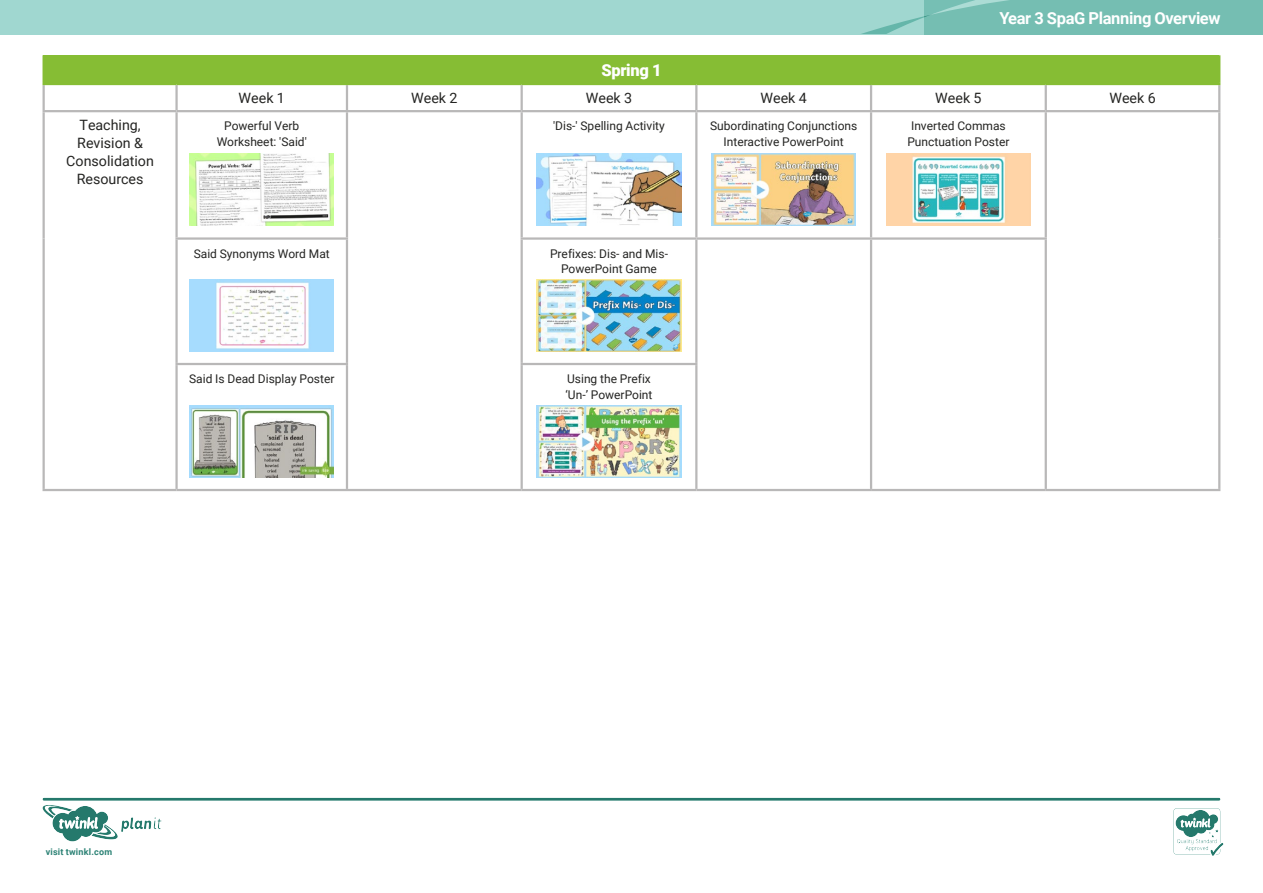
<style>
.page{position:relative;width:1263px;height:893px;background:#fff}
.page>*{position:absolute;margin:0;border:0;box-sizing:border-box;transform-origin:0 0}
.t1{font:700 16.5px "Roboto";letter-spacing:-.02em;color:#fff}
.Table_Headings{font:900 16.5px "Roboto";letter-spacing:-.02em;color:#fff}
.Subheadings{font:14.25px/18px "Roboto";color:#242422;text-align:center}
.Resources_text{font:12px/15.8px "Roboto";color:#242422;text-align:center}
.t2{font:700 9px "Roboto";letter-spacing:.025em;color:#2c8275}
</style>
<div class="page">
<div style="left:44px;top:55px;width:1175px;height:29px;background:#86bd34"></div>
<hr style="left:177px;top:110px;width:170px;height:2px;background:#b9b8b8">
<hr style="left:347px;top:110px;width:175px;height:2px;background:#b9b8b8">
<hr style="left:522px;top:110px;width:174px;height:2px;background:#b9b8b8">
<hr style="left:696px;top:110px;width:175px;height:2px;background:#b9b8b8">
<hr style="left:871px;top:110px;width:175px;height:2px;background:#b9b8b8">
<hr style="left:1046px;top:110px;width:174px;height:2px;background:#b9b8b8">
<hr style="left:175px;top:237px;width:173px;height:3px;background:#b9b8b8">
<hr style="left:520px;top:237px;width:176px;height:3px;background:#b9b8b8">
<hr style="left:696px;top:237px;width:175px;height:3px;background:#b9b8b8">
<hr style="left:871px;top:237px;width:176px;height:3px;background:#b9b8b8">
<hr style="left:175px;top:363px;width:173px;height:2px;background:#b9b8b8">
<hr style="left:520px;top:363px;width:177px;height:2px;background:#b9b8b8">
<hr style="left:346px;top:85px;width:2px;height:25px;background:#b9b8b8">
<hr style="left:520px;top:85px;width:3px;height:25px;background:#b9b8b8">
<hr style="left:695px;top:85px;width:2px;height:25px;background:#b9b8b8">
<hr style="left:870px;top:85px;width:2px;height:25px;background:#b9b8b8">
<hr style="left:1045px;top:85px;width:2px;height:25px;background:#b9b8b8">
<hr style="left:1218px;top:85px;width:2px;height:25px;background:#b9b8b8">
<hr style="left:43px;top:85px;width:2px;height:25px;background:#b9b8b8">
<hr style="left:175px;top:85px;width:3px;height:25px;background:#b9b8b8">
<hr style="left:43px;top:110px;width:134px;height:2px;background:#b9b8b8">
<hr style="left:43px;top:112px;width:2px;height:127px;background:#b9b8b8">
<hr style="left:175px;top:112px;width:3px;height:125px;background:#b9b8b8">
<hr style="left:346px;top:112px;width:2px;height:125px;background:#b9b8b8">
<hr style="left:520px;top:112px;width:3px;height:125px;background:#b9b8b8">
<hr style="left:695px;top:112px;width:2px;height:125px;background:#b9b8b8">
<hr style="left:870px;top:112px;width:2px;height:125px;background:#b9b8b8">
<hr style="left:1045px;top:112px;width:2px;height:125px;background:#b9b8b8">
<hr style="left:1218px;top:112px;width:2px;height:127px;background:#b9b8b8">
<hr style="left:43px;top:239px;width:2px;height:125px;background:#b9b8b8">
<hr style="left:175px;top:240px;width:3px;height:123px;background:#b9b8b8">
<hr style="left:346px;top:240px;width:2px;height:123px;background:#b9b8b8">
<hr style="left:520px;top:240px;width:3px;height:123px;background:#b9b8b8">
<hr style="left:695px;top:240px;width:2px;height:123px;background:#b9b8b8">
<hr style="left:870px;top:240px;width:2px;height:124px;background:#b9b8b8">
<hr style="left:1045px;top:240px;width:2px;height:124px;background:#b9b8b8">
<hr style="left:1218px;top:239px;width:2px;height:125px;background:#b9b8b8">
<hr style="left:43px;top:364px;width:2px;height:125px;background:#b9b8b8">
<hr style="left:175px;top:365px;width:3px;height:124px;background:#b9b8b8">
<hr style="left:346px;top:365px;width:2px;height:124px;background:#b9b8b8">
<hr style="left:520px;top:365px;width:3px;height:124px;background:#b9b8b8">
<hr style="left:695px;top:365px;width:2px;height:124px;background:#b9b8b8">
<hr style="left:870px;top:364px;width:2px;height:125px;background:#b9b8b8">
<hr style="left:1045px;top:364px;width:2px;height:125px;background:#b9b8b8">
<hr style="left:1218px;top:364px;width:2px;height:125px;background:#b9b8b8">
<hr style="left:43px;top:489px;width:134px;height:2px;background:#b9b8b8">
<hr style="left:43px;top:55px;width:2px;height:28px;background:#86bd34">
<hr style="left:1218px;top:55px;width:2px;height:28px;background:#86bd34">
<hr style="left:43px;top:83px;width:134px;height:2px;background:#86bd34">
<hr style="left:177px;top:83px;width:170px;height:2px;background:#86bd34">
<hr style="left:347px;top:83px;width:175px;height:2px;background:#86bd34">
<hr style="left:522px;top:83px;width:174px;height:2px;background:#86bd34">
<hr style="left:696px;top:83px;width:175px;height:2px;background:#86bd34">
<hr style="left:871px;top:83px;width:175px;height:2px;background:#86bd34">
<hr style="left:1046px;top:83px;width:174px;height:2px;background:#86bd34">
<hr style="left:177px;top:489px;width:170px;height:2px;background:#b9b8b8">
<hr style="left:347px;top:489px;width:175px;height:2px;background:#b9b8b8">
<hr style="left:522px;top:489px;width:174px;height:2px;background:#b9b8b8">
<hr style="left:696px;top:489px;width:175px;height:2px;background:#b9b8b8">
<hr style="left:871px;top:489px;width:175px;height:2px;background:#b9b8b8">
<hr style="left:1046px;top:489px;width:174px;height:2px;background:#b9b8b8">
<img style="left:190px;top:153px;width:144px;height:72px">
<img style="left:537px;top:153px;width:144px;height:72px">
<img style="left:712px;top:153px;width:144px;height:72px">
<img style="left:886px;top:153px;width:144px;height:72px">
<img style="left:190px;top:279px;width:144px;height:72px">
<img style="left:537px;top:279px;width:144px;height:72px">
<img style="left:190px;top:405px;width:144px;height:72px">
<img style="left:537px;top:405px;width:144px;height:72px">
<div style="left:41px;top:795px;width:1183px;height:62px;background:#a0d7d0;opacity:.4"></div>
<div style="left:0;top:0;width:1263px;height:35px;background:#a0d7d0"></div>
<svg style="left:861px;top:0;width:402px;height:34px"></svg>
<p class="Table_Headings" style="left:601px;top:58px;width:62px">Spring 1</p>
<h1 class="t1" style="left:999px;top:7px;width:223px">Year 3 SpaG Planning Overview</h1>
<p class="Subheadings" style="left:239px;top:88px;width:48px">Week 1</p>
<p class="Subheadings" style="left:411px;top:88px;width:48px">Week 2</p>
<p class="Subheadings" style="left:586px;top:88px;width:48px">Week 3</p>
<p class="Subheadings" style="left:760px;top:88px;width:48px">Week 4</p>
<p class="Subheadings" style="left:935px;top:88px;width:48px">Week 5</p>
<p class="Subheadings" style="left:1109px;top:88px;width:48px">Week 6</p>
<p class="Subheadings" style="left:66px;top:115px;width:89px">Teaching,<br>Revision &amp;<br>Consolidation<br>Resources</p>
<p class="Resources_text" style="left:217px;top:118px;width:92px">Powerful Verb<br>Worksheet: 'Said'</p>
<p class="Resources_text" style="left:553px;top:118px;width:113px">'Dis-' Spelling Activity</p>
<p class="Resources_text" style="left:710px;top:118px;width:149px">Subordinating Conjunctions<br>Interactive PowerPoint</p>
<p class="Resources_text" style="left:907px;top:118px;width:104px">Inverted Commas<br>Punctuation Poster</p>
<p class="Resources_text" style="left:194px;top:245px;width:138px">Said Synonyms Word Mat</p>
<p class="Resources_text" style="left:550px;top:245px;width:120px">Prefixes: Dis- and Mis-<br>PowerPoint Game</p>
<p class="Resources_text" style="left:189px;top:371px;width:147px">Said Is Dead Display Poster</p>
<p class="Resources_text" style="left:566px;top:371px;width:88px;text-align:left">Using the Prefix ‘Un-’ PowerPoint</p>
<p class="t2" style="left:46px;top:845px;width:68px">visit twinkl.com</p>
</div>
